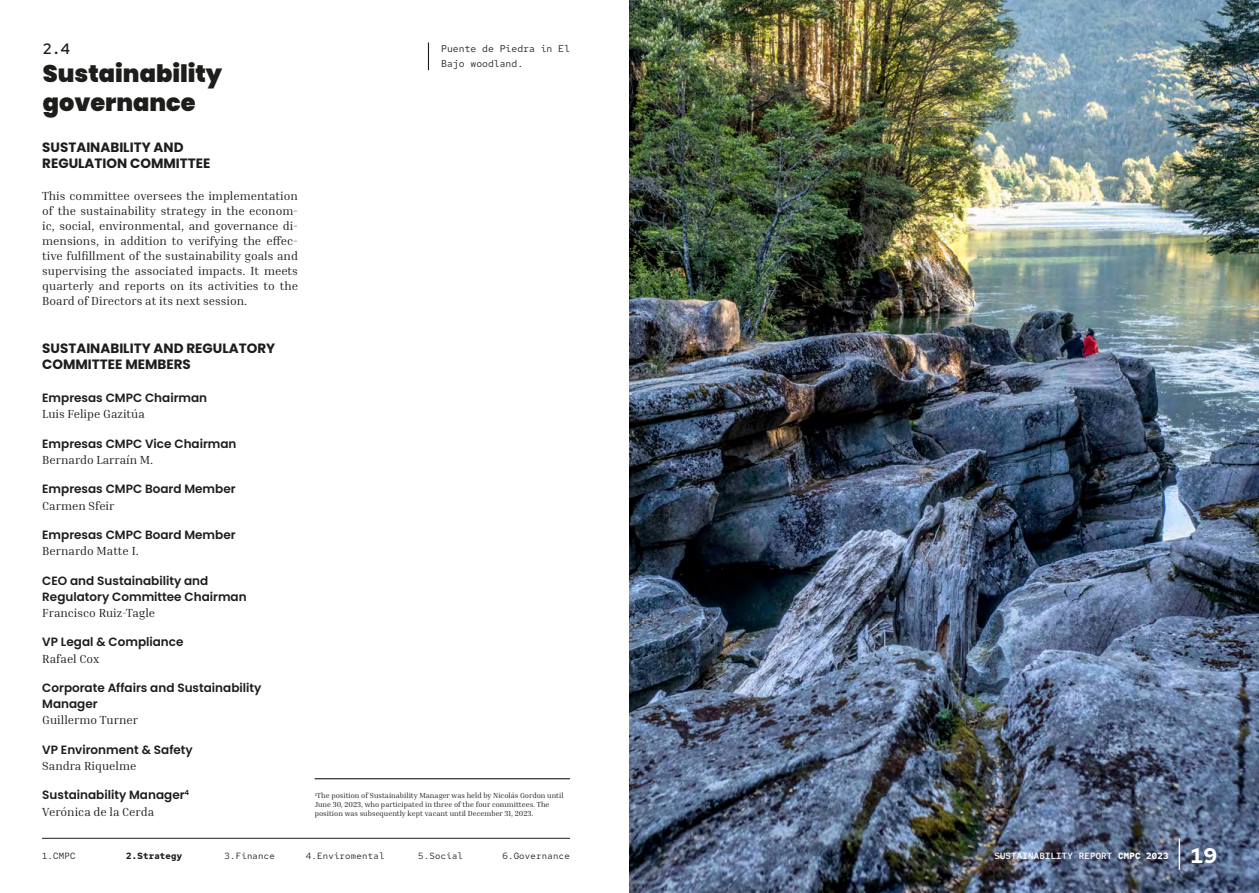
<style>
.page{position:relative;width:1259px;height:893px;background:#fff}
.page>*{position:absolute;margin:0;border:0;box-sizing:border-box;transform-origin:0 0}
.t1{font:900 24px/28.8px "Poppins";color:#1d1d1b}
.t2{font:700 21px "Red Hat Mono";color:#fff}
.t3{font:600 15px "Red Hat Mono";color:#1d1d1b}
.t4{font:700 13.5px/16.5px "Poppins";color:#1d1d1b}
.t5{font:12px/15px "Inria Serif";color:#1d1d1b;text-align:justify}
.t6{font:600 12px/16.2px "Poppins";color:#1d1d1b}
.t7{font:9.75px/14.2px "Red Hat Mono";color:#1d1d1b}
.t8{font:9px "Red Hat Mono";letter-spacing:.025em;color:#1d1d1b}
.t9{font:600 9px "Red Hat Mono";letter-spacing:.025em;color:#fff}
.t10{font:700 9px "Red Hat Mono";letter-spacing:.025em;color:#1d1d1b}
.t11{font:7.5px/9px "Inria Serif";color:#1d1d1b}
.s1{font-weight:700}
</style>
<div class="page">
<hr style="left:42px;top:838px;width:528px;height:1px;background:#1d1d1b">
<svg style="left:428px;top:43px;width:1px;height:27px"></svg>
<hr style="left:315px;top:778px;width:255px;height:1px;background:#1d1d1b">
<img style="left:629px;top:0;width:630px;height:893px">
<hr style="left:1178px;top:838px;width:2px;height:32px;background:#fff">
<p class="t3" style="left:43px;top:38px;width:29px">2.4</p>
<h1 class="t1" style="left:43px;top:60px;width:181px">Sustainability governance</h1>
<p class="t4" style="left:42px;top:139px;width:170px">SUSTAINABILITY AND<br>REGULATION COMMITTEE</p>
<p class="t5" style="left:42px;top:188px;width:257px">This committee oversees the implementation of the sustainability strategy in the econom&shy;ic, social, environmental, and governance di&shy;mensions, in addition to verifying the effec&shy;tive fulfillment of the sustainability goals and supervising the associated impacts. It meets quarterly and reports on its activities to the Board of Directors at its next session.</p>
<p class="t4" style="left:42px;top:340px;width:234px">SUSTAINABILITY AND REGULATORY<br>COMMITTEE MEMBERS</p>
<p class="t6" style="left:42px;top:390px;width:166px">Empresas CMPC Chairman</p>
<p class="t5" style="left:42px;top:406px;width:104px">Luis Felipe Gazitúa</p>
<p class="t6" style="left:42px;top:436px;width:196px">Empresas CMPC Vice Chairman</p>
<p class="t5" style="left:42px;top:452px;width:113px">Bernardo Larraín M.</p>
<p class="t6" style="left:42px;top:481px;width:195px">Empresas CMPC Board Member</p>
<p class="t5" style="left:42px;top:498px;width:74px">Carmen Sfeir</p>
<p class="t6" style="left:42px;top:527px;width:195px">Empresas CMPC Board Member</p>
<p class="t5" style="left:42px;top:543px;width:98px">Bernardo Matte I.</p>
<p class="t6" style="left:42px;top:572px;width:206px">CEO and Sustainability and<br>Regulatory Committee Chairman</p>
<p class="t5" style="left:42px;top:605px;width:114px">Francisco Ruiz-Tagle</p>
<p class="t6" style="left:42px;top:634px;width:143px">VP Legal &amp; Compliance</p>
<p class="t5" style="left:42px;top:651px;width:59px">Rafael Cox</p>
<p class="t6" style="left:42px;top:680px;width:221px">Corporate Affairs and Sustainability<br>Manager</p>
<p class="t5" style="left:42px;top:712px;width:97px">Guillermo Turner</p>
<p class="t6" style="left:42px;top:742px;width:152px">VP Environment &amp; Safety</p>
<p class="t5" style="left:42px;top:758px;width:96px">Sandra Riquelme</p>
<p class="t6" style="left:42px;top:787px;width:148px">Sustainability Manager<sup>4</sup></p>
<p class="t5" style="left:42px;top:804px;width:113px">Verónica de la Cerda</p>
<p class="t7" style="left:441px;top:42px;width:130px">Puente de Piedra in El<br>Bajo woodland.</p>
<p class="t11" style="left:315px;top:791px;width:250px"><sup>4</sup>The position of Sustainability Manager was held by Nicolás Gordon until<br>June 30, 2023, who participated in three of the four committees. The position was subsequently kept vacant until December 31, 2023.</p>
<p class="t8" style="left:42px;top:850px;width:35px">1.CMPC</p>
<p class="t10" style="left:126px;top:849px;width:58px">2.Strategy</p>
<p class="t8" style="left:224px;top:850px;width:52px">3.Finance</p>
<p class="t8" style="left:306px;top:850px;width:80px">4.Enviromental</p>
<p class="t8" style="left:418px;top:850px;width:46px">5.Social</p>
<p class="t8" style="left:502px;top:850px;width:69px">6.Governance</p>
<p class="t9" style="left:994px;top:850px;width:176px">SUSTAINABILITY REPORT <span class="s1">CMPC 2023</span></p>
<h2 class="t2" style="left:1190px;top:842px;width:27px">19</h2>
</div>
